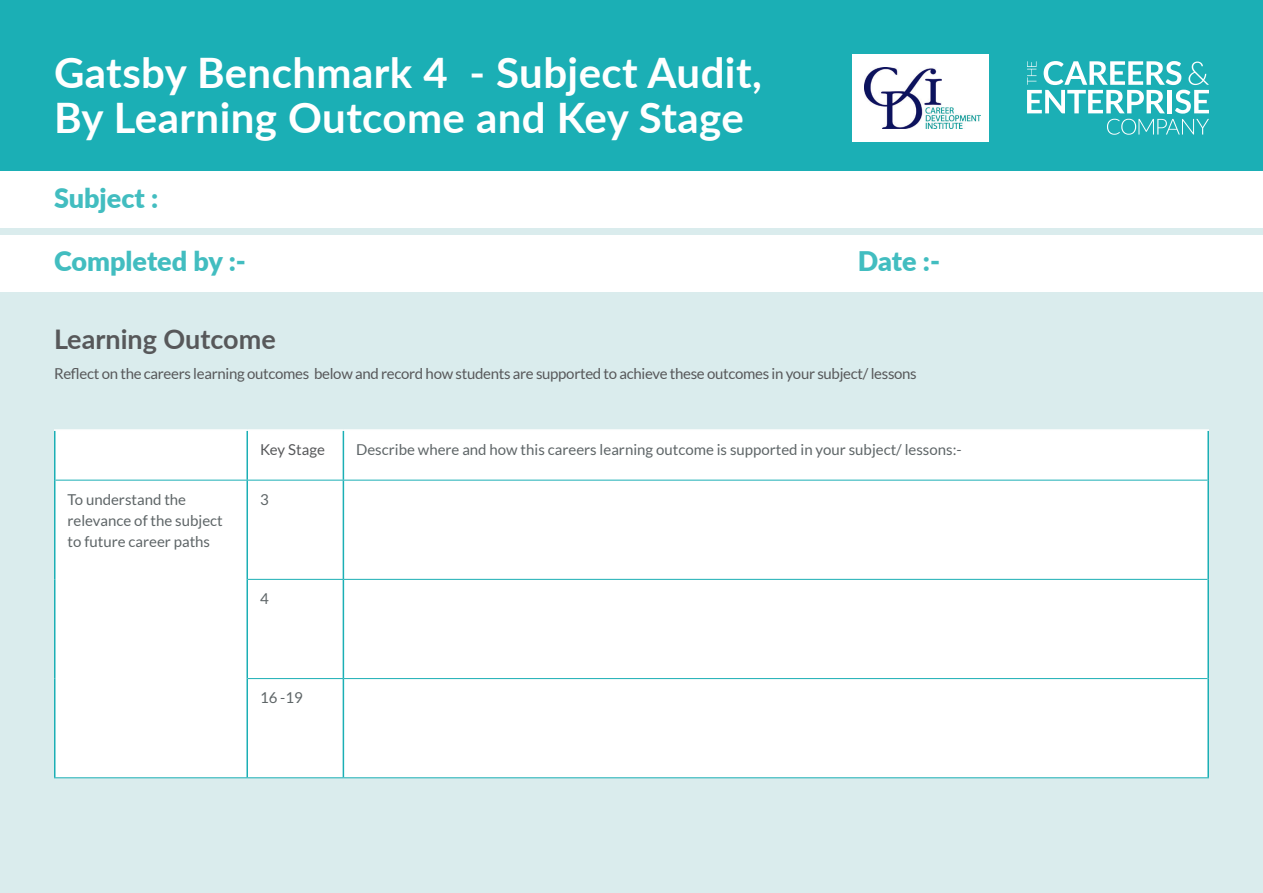
<style>
.page{position:relative;width:1263px;height:893px;background:#daeced}
.page>*{position:absolute;margin:0;border:0;box-sizing:border-box;transform-origin:0 0}
.t1{font:700 42px/45px "Lato";letter-spacing:.01em;color:#fff}
.t2{font:900 27px "Lato";color:#42bdc0}
.t3{font:700 27px "Lato";color:#57585a}
.t4{font:15px/21px "Lato";color:#5e6567}
.t5{font:15px "Lato";letter-spacing:-.02em;color:#57585a}
.t6{font:15px "Lato";color:#57585a}
</style>
<div class="page">
<div style="left:0;top:0;width:1263px;height:183px;background:#1bafb5"></div>
<div style="left:0;top:171px;width:1263px;height:56px;background:#fff"></div>
<div style="left:0;top:235px;width:1263px;height:56px;background:#fff"></div>
<div style="left:56px;top:431px;width:1151px;height:346px;background:#fff"></div>
<hr style="left:54px;top:431px;width:2px;height:49px;background:#1bafb5">
<hr style="left:246px;top:431px;width:2px;height:49px;background:#1bafb5">
<hr style="left:343px;top:431px;width:1px;height:49px;background:#1bafb5">
<hr style="left:1207px;top:431px;width:2px;height:49px;background:#1bafb5">
<hr style="left:54px;top:480px;width:2px;height:99px;background:#1bafb5">
<hr style="left:246px;top:480px;width:2px;height:99px;background:#1bafb5">
<hr style="left:343px;top:480px;width:1px;height:99px;background:#1bafb5">
<hr style="left:1207px;top:480px;width:2px;height:99px;background:#1bafb5">
<hr style="left:54px;top:579px;width:2px;height:100px;background:#1bafb5">
<hr style="left:246px;top:579px;width:2px;height:100px;background:#1bafb5">
<hr style="left:343px;top:580px;width:1px;height:98px;background:#1bafb5">
<hr style="left:1207px;top:579px;width:2px;height:100px;background:#1bafb5">
<hr style="left:54px;top:679px;width:2px;height:98px;background:#1bafb5">
<hr style="left:246px;top:679px;width:2px;height:98px;background:#1bafb5">
<hr style="left:343px;top:679px;width:1px;height:98px;background:#1bafb5">
<hr style="left:1207px;top:679px;width:2px;height:98px;background:#1bafb5">
<hr style="left:54px;top:429px;width:193px;height:2px;background:#fff">
<hr style="left:247px;top:429px;width:96px;height:2px;background:#fff">
<hr style="left:343px;top:429px;width:866px;height:2px;background:#fff">
<hr style="left:56px;top:480px;width:191px;height:1px;background:#1bafb5">
<hr style="left:247px;top:480px;width:96px;height:1px;background:#1bafb5">
<hr style="left:343px;top:480px;width:864px;height:1px;background:#1bafb5">
<hr style="left:248px;top:579px;width:95px;height:1px;background:#1bafb5">
<hr style="left:343px;top:579px;width:864px;height:1px;background:#1bafb5">
<hr style="left:248px;top:678px;width:95px;height:1px;background:#1bafb5">
<hr style="left:343px;top:678px;width:864px;height:1px;background:#1bafb5">
<hr style="left:54px;top:777px;width:193px;height:1px;background:#1bafb5">
<hr style="left:247px;top:777px;width:96px;height:1px;background:#1bafb5">
<hr style="left:343px;top:777px;width:866px;height:1px;background:#1bafb5">
<div style="left:852px;top:54px;width:137px;height:88px;background:#fff"></div>
<img style="left:864px;top:67px;width:117px;height:62px">
<svg style="left:1027px;top:61px;width:182px;height:74px"></svg>
<h1 class="t1" style="left:54px;top:48px;width:709px">Gatsby Benchmark 4 - Subject Audit,<br>By Learning Outcome and Key Stage</h1>
<h2 class="t2" style="left:54px;top:178px;width:106px">Subject :</h2>
<h2 class="t2" style="left:54px;top:241px;width:193px">Completed by :-</h2>
<h2 class="t2" style="left:858px;top:241px;width:84px">Date :-</h2>
<h2 class="t3" style="left:54px;top:319px;width:223px">Learning Outcome</h2>
<p class="t5" style="left:54px;top:365px;width:864px">Reflect on the careers learning outcomes below and record how students are supported to achieve these outcomes in your subject/ lessons</p>
<p class="t6" style="left:260px;top:441px;width:66px">Key Stage</p>
<p class="t4" style="left:356px;top:439px;width:607px">Describe where and how this careers learning outcome is supported in your subject/ lessons:-</p>
<p class="t4" style="left:68px;top:489px;width:157px">To understand the relevance of the subject to future career paths</p>
<p class="t4" style="left:260px;top:489px;width:10px">3</p>
<p class="t4" style="left:260px;top:588px;width:10px">4</p>
<p class="t4" style="left:260px;top:687px;width:44px">16 -19</p>
</div>
